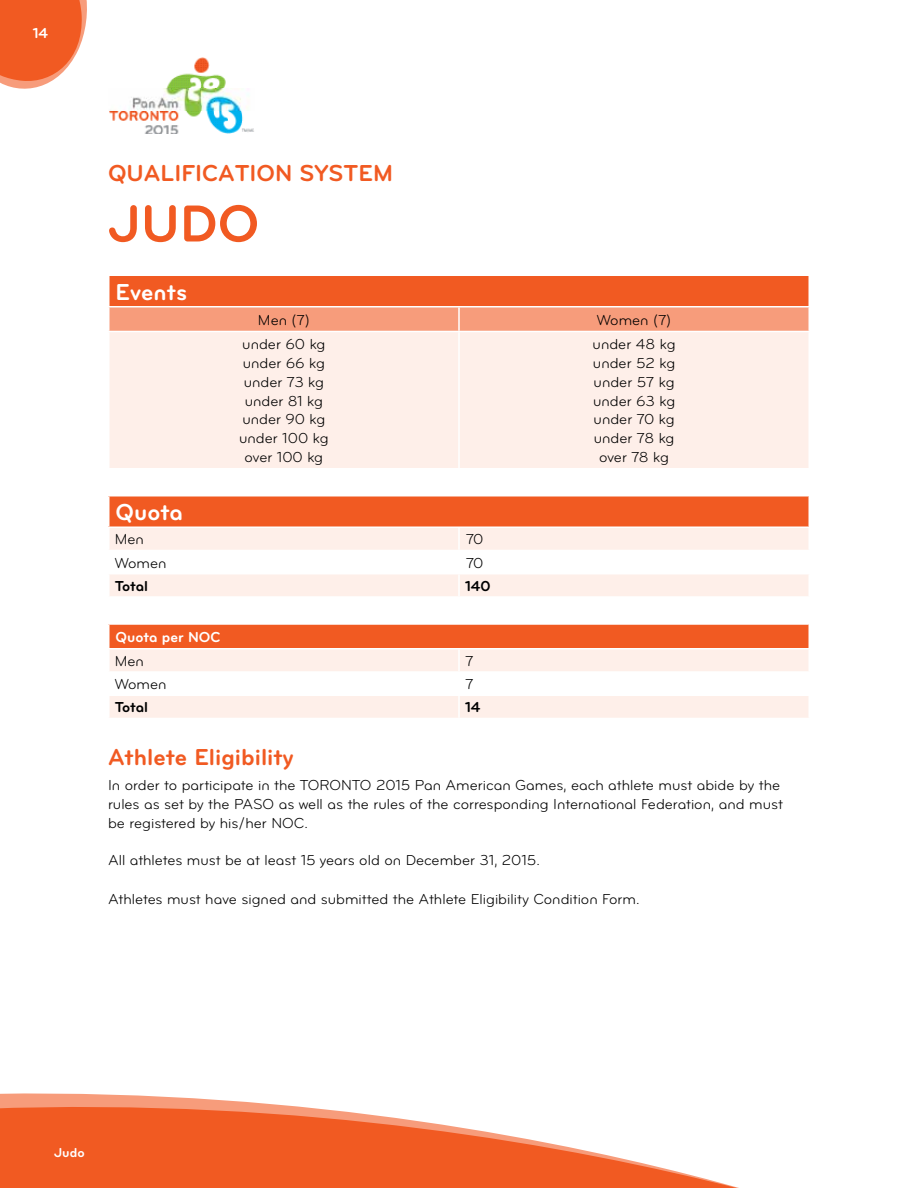
<style>
.page{position:relative;width:918px;height:1188px;background:#fff}
.page>*{position:absolute;margin:0;border:0;box-sizing:border-box;transform-origin:0 0}
.t1{font:54px "Bryant Bold Alternate";color:#f15a22}
.t2{font:24px "Bryant Bold Alternate";color:#f15a22}
.t3{font:24px "Bryant Bold Alternate";color:#fff}
.t4{font:15px/18.8px "Bryant Regular Alternate";color:#000;text-align:center}
.t5{font:15px "Bryant Bold Alternate";color:#000}
.t6{font:15px "Bryant Bold Alternate";color:#fff}
.t7{font:13.5px "Bryant Bold Alternate";color:#fff}
</style>
<div class="page">
<svg style="left:0;top:0;width:87px;height:89px;background:#f3784a"></svg>
<svg style="left:0;top:1093px;width:739px;height:95px;fill:#f15a22"></svg>
<div style="left:109px;top:275px;width:700px;height:32px;background:#f15a22"></div>
<svg style="left:110px;top:307px;width:698px;height:24px;background:#f79f7f"></svg>
<div style="left:110px;top:332px;width:698px;height:136px;background:#feefe9"></div>
<hr style="left:108px;top:306px;width:351px;height:1px;background:#fff">
<hr style="left:459px;top:306px;width:351px;height:1px;background:#fff">
<hr style="left:108px;top:274px;width:351px;height:2px;background:#fff">
<hr style="left:108px;top:276px;width:2px;height:30px;background:#fff">
<hr style="left:459px;top:274px;width:351px;height:2px;background:#fff">
<hr style="left:808px;top:276px;width:2px;height:30px;background:#fff">
<hr style="left:458px;top:307px;width:2px;height:24px;background:#fff">
<hr style="left:458px;top:332px;width:2px;height:136px;background:#fff">
<div style="left:109px;top:496px;width:700px;height:31px;background:#f15a22"></div>
<svg style="left:110px;top:528px;width:698px;height:68px;fill:#feefe9"></svg>
<hr style="left:458px;top:528px;width:2px;height:22px;background:#fff">
<hr style="left:108px;top:550px;width:351px;height:1px;background:#fff">
<hr style="left:459px;top:550px;width:351px;height:1px;background:#fff">
<hr style="left:458px;top:551px;width:2px;height:22px;background:#fff">
<hr style="left:108px;top:573px;width:351px;height:1px;background:#fff">
<hr style="left:459px;top:573px;width:351px;height:1px;background:#fff">
<hr style="left:458px;top:574px;width:2px;height:22px;background:#fff">
<hr style="left:108px;top:496px;width:2px;height:30px;background:#fff">
<hr style="left:808px;top:496px;width:2px;height:30px;background:#fff">
<hr style="left:108px;top:526px;width:351px;height:2px;background:#fff">
<hr style="left:459px;top:526px;width:351px;height:2px;background:#fff">
<div style="left:109px;top:624px;width:700px;height:25px;background:#f15a22"></div>
<svg style="left:110px;top:649px;width:698px;height:69px;fill:#feefe9"></svg>
<hr style="left:458px;top:649px;width:2px;height:22px;background:#fff">
<hr style="left:108px;top:671px;width:351px;height:2px;background:#fff">
<hr style="left:459px;top:671px;width:351px;height:2px;background:#fff">
<hr style="left:458px;top:673px;width:2px;height:21px;background:#fff">
<hr style="left:108px;top:694px;width:351px;height:2px;background:#fff">
<hr style="left:459px;top:694px;width:351px;height:2px;background:#fff">
<hr style="left:458px;top:696px;width:2px;height:22px;background:#fff">
<hr style="left:108px;top:623px;width:351px;height:2px;background:#fff">
<hr style="left:108px;top:625px;width:2px;height:23px;background:#fff">
<hr style="left:459px;top:623px;width:351px;height:2px;background:#fff">
<hr style="left:808px;top:625px;width:2px;height:23px;background:#fff">
<hr style="left:108px;top:648px;width:351px;height:1px;background:#fff">
<hr style="left:459px;top:648px;width:351px;height:1px;background:#fff">
<img style="left:109px;top:57px;width:145px;height:77px">
<p class="t6" style="left:33px;top:24px;width:17px">14</p>
<h2 class="t2" style="left:108px;top:158px;width:286px">QUALIFICATION SYSTEM</h2>
<h1 class="t1" style="left:108px;top:190px;width:153px">JUDO</h1>
<h2 class="t3" style="left:116px;top:277px;width:73px">Events</h2>
<p class="t4" style="left:258px;top:311px;width:53px">Men (7)</p>
<p class="t4" style="left:597px;top:311px;width:76px">Women (7)</p>
<p class="t4" style="left:239px;top:335px;width:91px">under 60 kg under 66 kg under 73 kg under 81 kg under 90 kg under 100 kg over 100 kg</p>
<p class="t4" style="left:593px;top:335px;width:84px">under 48 kg under 52 kg under 57 kg under 63 kg under 70 kg under 78 kg over 78 kg</p>
<h2 class="t3" style="left:116px;top:498px;width:69px">Quota</h2>
<p class="t4" style="left:115px;top:530px;width:31px">Men</p>
<p class="t4" style="left:466px;top:530px;width:19px">70</p>
<p class="t4" style="left:115px;top:554px;width:53px">Women</p>
<p class="t4" style="left:466px;top:554px;width:19px">70</p>
<p class="t5" style="left:115px;top:577px;width:35px">Total</p>
<p class="t5" style="left:465px;top:577px;width:27px">140</p>
<p class="t6" style="left:116px;top:628px;width:107px">Quota per NOC</p>
<p class="t4" style="left:115px;top:652px;width:31px">Men</p>
<p class="t4" style="left:465px;top:652px;width:10px">7</p>
<p class="t4" style="left:115px;top:675px;width:53px">Women</p>
<p class="t4" style="left:465px;top:675px;width:10px">7</p>
<p class="t5" style="left:115px;top:698px;width:35px">Total</p>
<p class="t5" style="left:465px;top:698px;width:17px">14</p>
<h2 class="t2" style="left:108px;top:742px;width:187px">Athlete Eligibility</h2>
<p class="t4" style="left:108px;top:776px;width:676px;text-align:left">In order to participate in the TORONTO 2015 Pan American Games, each athlete must abide by the rules as set by the PASO as well as the rules of the corresponding International Federation, and must be registered by his/her NOC.</p>
<p class="t4" style="left:108px;top:851px;width:433px">All athletes must be at least 15 years old on December 31, 2015.</p>
<p class="t4" style="left:108px;top:890px;width:533px">Athletes must have signed and submitted the Athlete Eligibility Condition Form.</p>
<p class="t7" style="left:54px;top:1144px;width:32px">Judo</p>
</div>
